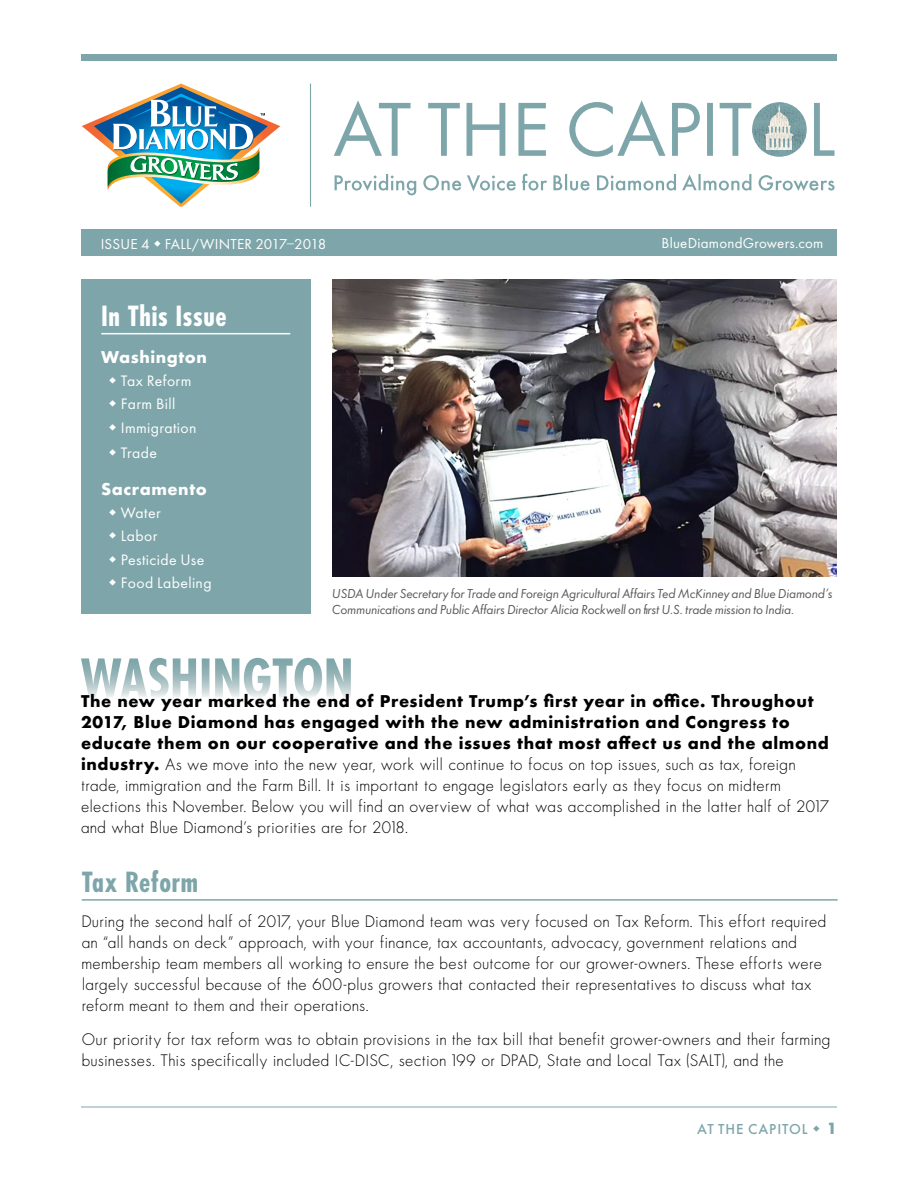
<style>
.page{position:relative;width:918px;height:1188px;background:#fff}
.page>*{position:absolute;margin:0;border:0;box-sizing:border-box;transform-origin:0 0}
.t1{font:700 condensed 27px "Futura";letter-spacing:.015em;color:#fff}
.t2{font:700 condensed 27px "Futura";letter-spacing:.015em;color:#7ea6aa}
.t3{font:300 15.75px/21px "Futura";letter-spacing:.03em;color:#000}
.t4{font:15.75px/23.2px "Futura";letter-spacing:.025em;color:#fff}
.t5{font:700 15.75px "Futura";letter-spacing:.035em;color:#fff}
.t6{font:15px "Futura";letter-spacing:.015em;color:#fff}
.t7{font:15px "Futura Mdm";letter-spacing:.06em;color:#7ea6aa}
.t8{font:700 15px "Futura";color:#7ea6aa}
.t9{font:13.5px/16.2px "Futura Itlic";letter-spacing:-.01em;color:#58595b}
.s1{font-weight:700}
</style>
<div class="page">
<svg style="left:81px;top:658px;width:270px;height:40px"></svg>
<div style="left:81px;top:279px;width:229px;height:335px;background:#7ea6aa"></div>
<hr style="left:101px;top:333px;width:189px;height:1px;background:#fff">
<img style="left:332px;top:279px;width:504px;height:297px">
<hr style="left:82px;top:899px;width:756px;height:2px;background:#7ea6aa">
<hr style="left:81px;top:1107px;width:756px;height:1px;background:#7ea6aa">
<div style="left:81px;top:54px;width:756px;height:7px;background:#7ea6aa"></div>
<svg style="left:82px;top:84px;width:198px;height:123px"></svg>
<hr style="left:310px;top:84px;width:1px;height:123px;background:#7ea6aa">
<div style="left:81px;top:230px;width:756px;height:26px;background:#7ea6aa"></div>
<svg style="left:335px;top:174px;width:500px;height:21px"></svg>
<svg style="left:334px;top:100px;width:501px;height:57px"></svg>
<img style="left:752px;top:102px;width:55px;height:55px">
<p class="t6" style="left:101px;top:234px;width:227px">ISSUE 4 FALL/WINTER 2017–2018</p>
<p class="t6" style="left:662px;top:233px;width:163px">BlueDiamondGrowers.com</p>
<h1 class="t1" style="left:101px;top:299px;width:127px">In This Issue</h1>
<p class="t5" style="left:101px;top:346px;width:107px">Washington</p>
<p class="t4" style="left:121px;top:371px;width:77px">Tax Reform<br>Farm Bill<br>Immigration</p>
<p class="t4" style="left:121px;top:443px;width:38px">Trade</p>
<p class="t5" style="left:101px;top:478px;width:107px">Sacramento</p>
<p class="t4" style="left:121px;top:503px;width:92px">Water<br>Labor<br>Pesticide Use<br>Food Labeling</p>
<p class="t9" style="left:332px;top:587px;width:502px">USDA Under Secretary for Trade and Foreign Agricultural Affairs Ted McKinney and Blue Diamond’s<br>Communications and Public Affairs Director Alicia Rockwell on first U.S. trade mission to India.</p>
<p class="t3" style="left:81px;top:690px;width:750px"><span class="s1">The new year marked the end of President Trump’s first year in office. Throughout 2017, Blue Diamond has engaged with the new administration and Congress to educate them on our cooperative and the issues that most affect us and the almond industry.</span> As we move into the new year, work will continue to focus on top issues, such as tax, foreign trade, immigration and the Farm Bill. It is important to engage legislators early as they focus on midterm elections this November. Below you will find an overview of what was accomplished in the latter half of 2017 and what Blue Diamond’s priorities are for 2018.</p>
<h1 class="t2" style="left:82px;top:865px;width:118px">Tax Reform</h1>
<p class="t3" style="left:82px;top:911px;width:746px">During the second half of 2017, your Blue Diamond team was very focused on Tax Reform. This effort required an “all hands on deck” approach, with your finance, tax accountants, advocacy, government relations and membership team members all working to ensure the best outcome for our grower-owners. These efforts were largely successful because of the 600-plus growers that contacted their representatives to discuss what tax reform meant to them and their operations.</p>
<p class="t3" style="left:82px;top:1029px;width:750px">Our priority for tax reform was to obtain provisions in the tax bill that benefit grower-owners and their farming businesses. This specifically included IC-DISC, section 199 or DPAD, State and Local Tax (SALT), and the</p>
<p class="t7" style="left:697px;top:1119px;width:112px">AT THE CAPITOL</p>
<p class="t8" style="left:827px;top:1118px;width:12px">1</p>
</div>
